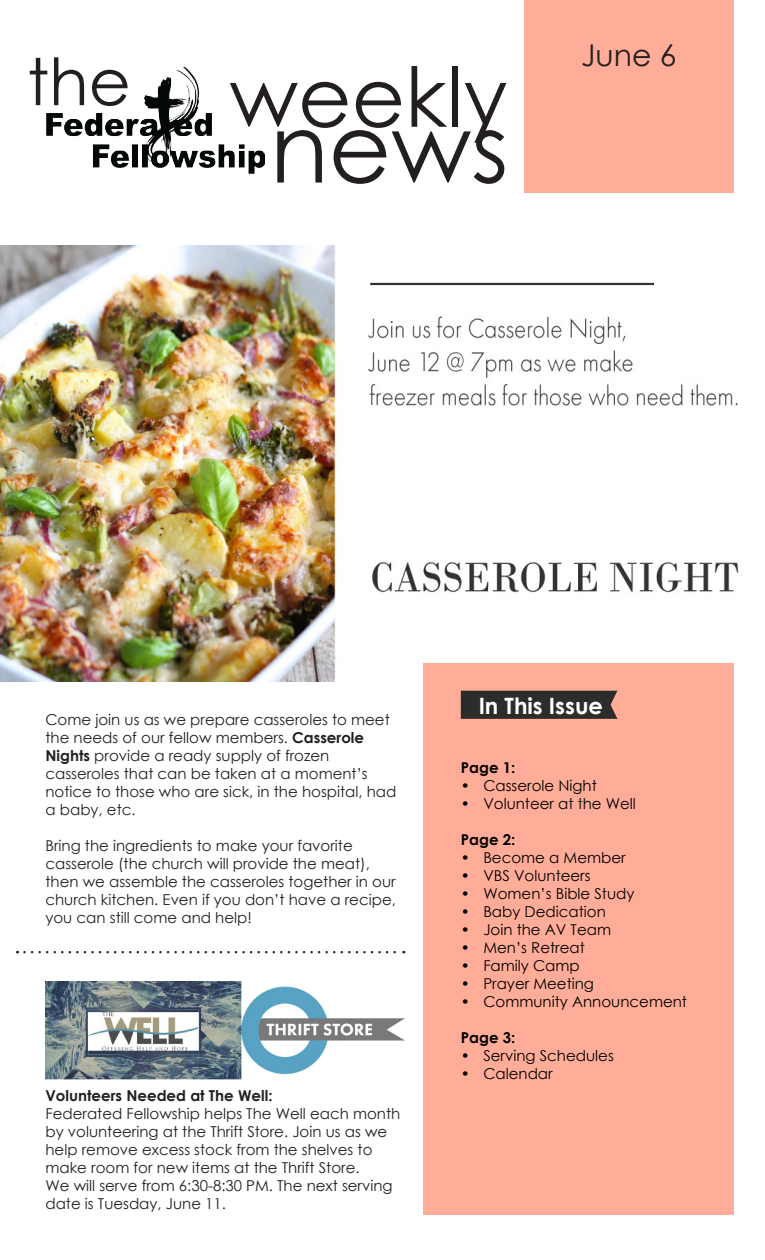
<style>
.page{position:relative;width:765px;height:1260px;background:#fff}
.page>*{position:absolute;margin:0;border:0;box-sizing:border-box;transform-origin:0 0}
.t1{font:96.25px "Century Gothic";color:#231f20}
.t2{font:82.5px "Century Gothic";color:#231f20}
.t3{font:65px "Century Gothic";color:#231f20}
.t4{font:30px "Century Gothic";color:#231f20}
.t5{font:700 22.5px "Century Gothic";color:#fff}
.t6{font:15px/18px "Century Gothic";color:#231f20}
.t7{font:15px "Century Gothic";color:#000}
.t8{font:700 15px "Century Gothic";color:#000}
.s1{font-weight:700}
</style>
<div class="page">
<img style="left:0;top:246px;width:739px;height:436px">
<div style="left:524px;top:0;width:209px;height:192px;background:#ffad98"></div>
<div style="left:423px;top:664px;width:310px;height:551px;background:#ffad98"></div>
<img style="left:46px;top:66px;width:218px;height:108px">
<div style="left:461px;top:691px;width:156px;height:28px;background:#2c2c2c"></div>
<svg style="left:24px;top:951px;width:380px;height:2px"></svg>
<img style="left:45px;top:981px;width:360px;height:98px">
<p class="t3" style="left:27px;top:36px;width:105px">the</p>
<p class="t2" style="left:230px;top:39px;width:279px">weekly</p>
<p class="t1" style="left:270px;top:81px;width:240px">news</p>
<p class="t4" style="left:581px;top:35px;width:97px">June 6</p>
<p class="t6" style="left:45px;top:711px;width:352px">Come join us as we prepare casseroles to meet the needs of our fellow members. <span class="s1">Casserole Nights</span> provide a ready supply of frozen casseroles that can be taken at a moment’s notice to those who are sick, in the hospital, had a baby, etc.</p>
<p class="t6" style="left:45px;top:837px;width:309px">Bring the ingredients to make your favorite</p>
<p class="t6" style="left:45px;top:855px;width:352px">casserole (the church will provide the meat), then we assemble the casseroles together in our church kitchen. Even if you don’t have a recipe, you can still come and help!</p>
<p class="t6" style="left:45px;top:1086px;width:356px"><span class="s1">Volunteers Needed at The Well:<br></span>Federated Fellowship helps The Well each month by volunteering at the Thrift Store. Join us as we help remove excess stock from the shelves to make room for new items at the Thrift Store.<br>We will serve from 6:30-8:30 PM. The next serving date is Tuesday, June 11.</p>
<p class="t5" style="left:479px;top:689px;width:126px">In This Issue</p>
<p class="t8" style="left:461px;top:756px;width:56px">Page 1:</p>
<p class="t7" style="left:461px;top:775px;width:138px">• Casserole Night</p>
<p class="t7" style="left:461px;top:793px;width:177px">• Volunteer at the Well</p>
<p class="t8" style="left:461px;top:828px;width:56px">Page 2:</p>
<p class="t7" style="left:461px;top:847px;width:166px">• Become a Member</p>
<p class="t7" style="left:461px;top:865px;width:131px">• VBS Volunteers</p>
<p class="t7" style="left:461px;top:883px;width:175px">• Women’s Bible Study</p>
<p class="t7" style="left:461px;top:901px;width:146px">• Baby Dedication</p>
<p class="t7" style="left:461px;top:919px;width:152px">• Join the AV Team</p>
<p class="t7" style="left:461px;top:937px;width:125px">• Men’s Retreat</p>
<p class="t7" style="left:461px;top:955px;width:121px">• Family Camp</p>
<p class="t7" style="left:461px;top:973px;width:135px">• Prayer Meeting</p>
<p class="t7" style="left:461px;top:991px;width:228px">• Community Announcement</p>
<p class="t8" style="left:461px;top:1026px;width:56px">Page 3:</p>
<p class="t7" style="left:461px;top:1045px;width:154px">• Serving Schedules</p>
<p class="t7" style="left:461px;top:1063px;width:93px">• Calendar</p>
</div>
